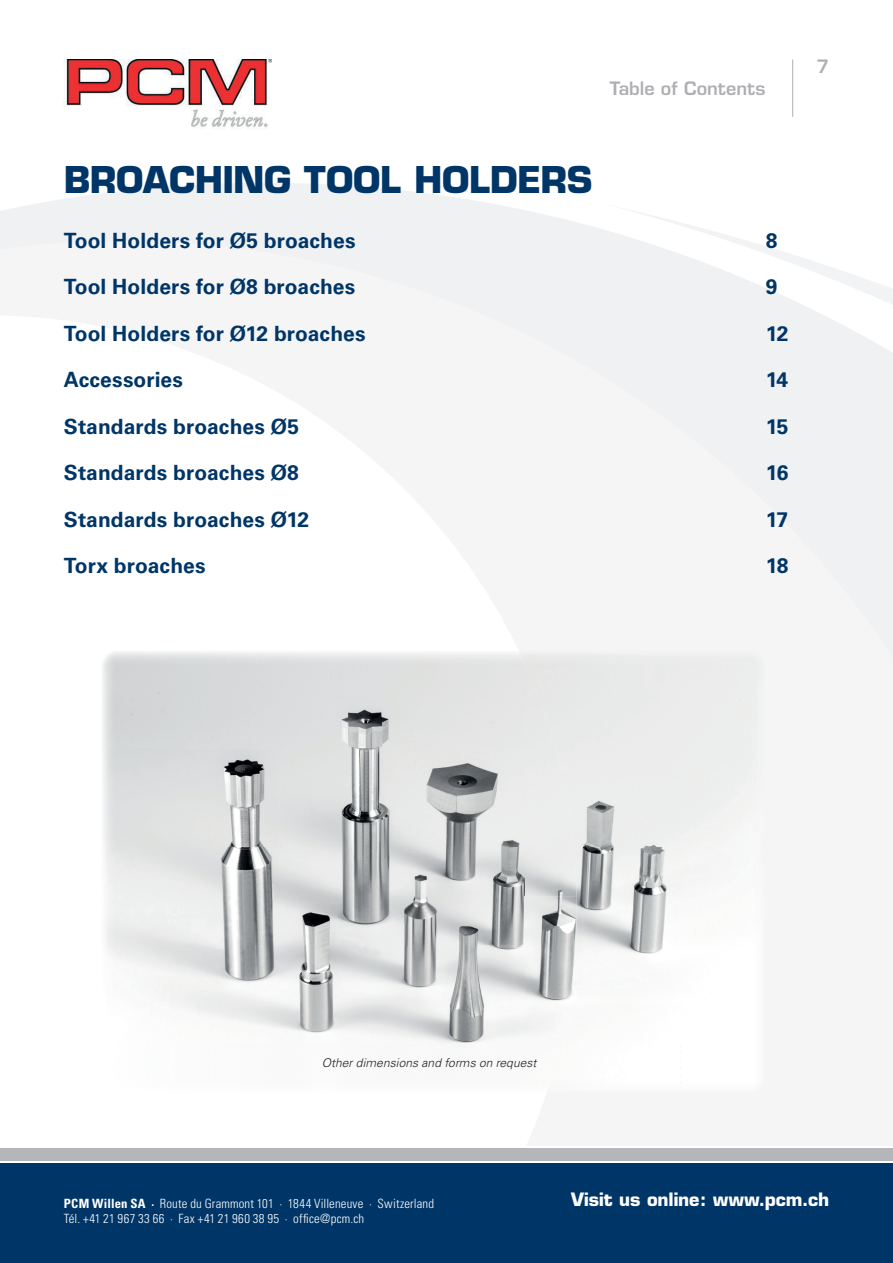
<style>
.page{position:relative;width:893px;height:1263px;background:#fff}
.page>*{position:absolute;margin:0;border:0;box-sizing:border-box;transform-origin:0 0}
.t1{font:700 36px "Eurostile LT Std";letter-spacing:-.01em;color:#003667}
.t2{font:700 21px "Univers LT Std";letter-spacing:.005em;color:#003667}
.t3{font:700 18px "Eurostile LT Std";color:#fff}
.t4{font:600 18px "Eurostile LT Std";color:#aeafb3}
.t5{font:300 condensed 12.75px/15.3px "Univers LT Std";letter-spacing:.015em;color:#fff}
.t6{font:italic 300 12px "Univers LT Std";letter-spacing:.01em;color:#231f20}
.s1{font-weight:700}
</style>
<div class="page">
<svg style="left:0;top:183px;width:746px;height:58px;fill:#f0f1f2"></svg>
<div style="left:0;top:241px;width:893px;height:603px;background:#f5f5f6"></div>
<svg style="left:0;top:315px;width:577px;height:529px"></svg>
<div style="left:0;top:1148px;width:893px;height:13px;background:#b5b6ba"></div>
<div style="left:0;top:1163px;width:893px;height:100px;background:#003667"></div>
<img style="left:64px;top:60px;width:208px;height:68px">
<hr style="left:792px;top:60px;width:1px;height:57px;background:#aeafb3">
<div style="left:524px;top:651px;width:142px;height:98px;background:#e8eae9"></div>
<img style="left:666px;top:651px;width:99px;height:432px">
<img style="left:577px;top:749px;width:90px;height:98px">
<img style="left:577px;top:847px;width:90px;height:148px">
<img style="left:666px;top:995px;width:1px;height:88px">
<img style="left:102px;top:651px;width:422px;height:399px">
<img style="left:524px;top:662px;width:53px;height:374px">
<p class="t4" style="left:610px;top:77px;width:157px">Table of Contents</p>
<h1 class="t1" style="left:64px;top:157px;width:530px">BROACHING TOOL HOLDERS</h1>
<p class="t2" style="left:64px;top:228px;width:293px">Tool Holders for Ø5 broaches</p>
<p class="t2" style="left:766px;top:228px;width:13px">8</p>
<p class="t2" style="left:64px;top:275px;width:293px">Tool Holders for Ø8 broaches</p>
<p class="t2" style="left:766px;top:275px;width:13px">9</p>
<p class="t2" style="left:64px;top:321px;width:303px">Tool Holders for Ø12 broaches</p>
<p class="t2" style="left:766px;top:321px;width:24px">12</p>
<p class="t2" style="left:64px;top:367px;width:121px">Accessories</p>
<p class="t2" style="left:766px;top:367px;width:24px">14</p>
<p class="t2" style="left:64px;top:414px;width:237px">Standards broaches Ø5</p>
<p class="t2" style="left:766px;top:414px;width:24px">15</p>
<p class="t2" style="left:64px;top:460px;width:237px">Standards broaches Ø8</p>
<p class="t2" style="left:766px;top:460px;width:24px">16</p>
<p class="t2" style="left:64px;top:507px;width:247px">Standards broaches Ø12</p>
<p class="t2" style="left:766px;top:507px;width:24px">17</p>
<p class="t2" style="left:64px;top:553px;width:143px">Torx broaches</p>
<p class="t2" style="left:766px;top:553px;width:24px">18</p>
<p class="t4" style="left:816px;top:55px;width:14px">7</p>
<p class="t6" style="left:322px;top:1055px;width:216px">Other dimensions and forms on request</p>
<p class="t5" style="left:64px;top:1196px;width:372px"><span class="s1">PCM Willen SA ·</span> Route du Grammont 101 · 1844 Villeneuve · Switzerland<br>Tél. +41 21 967 33 66 · Fax +41 21 960 38 95 · office@pcm.ch</p>
<p class="t3" style="left:571px;top:1188px;width:260px">Visit us online: www.pcm.ch</p>
</div>
